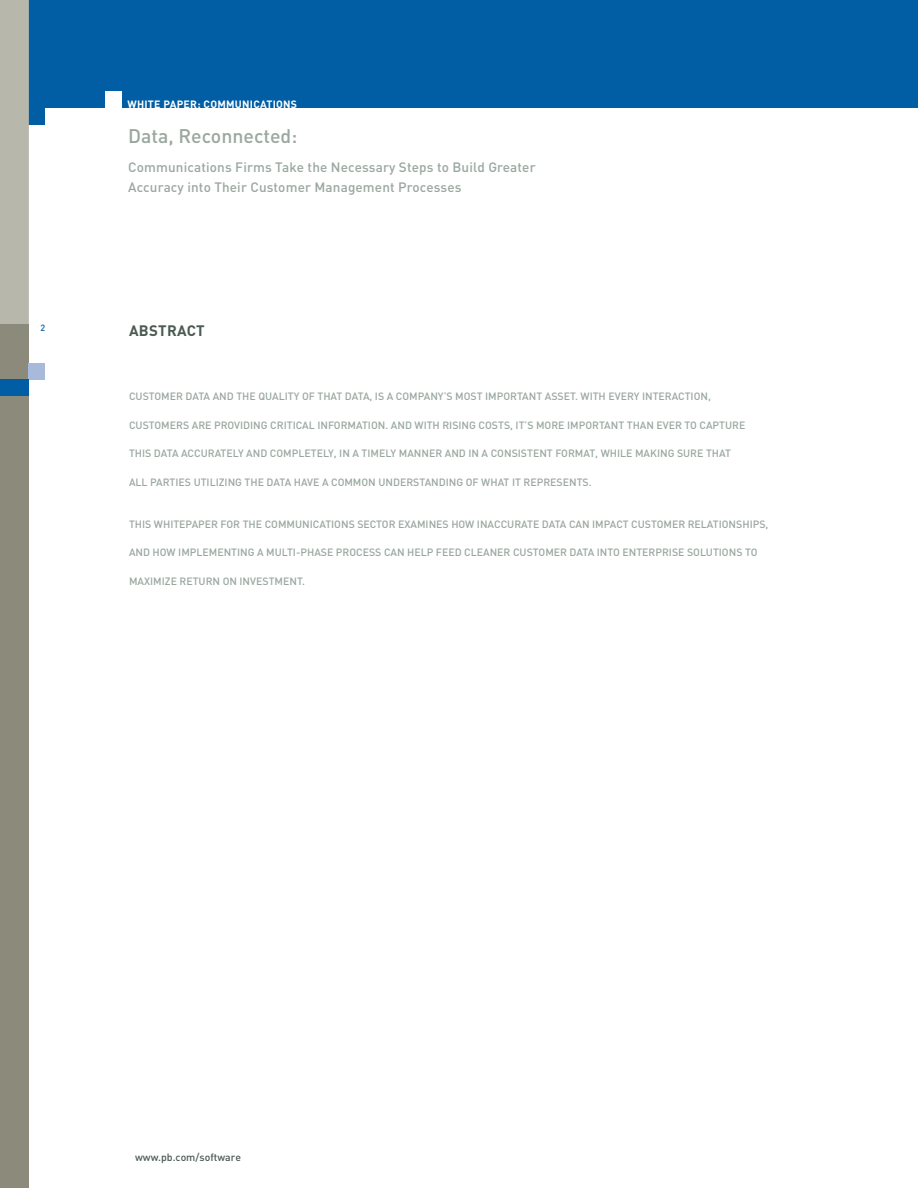
<style>
.page{position:relative;width:918px;height:1188px;background:#fff}
.page>*{position:absolute;margin:0;border:0;box-sizing:border-box;transform-origin:0 0}
.t1{font:500 19.5px "DIN";color:#9aa79f}
.t2{font:700 15px "DIN";letter-spacing:.02em;color:#4b5a52}
.t3{font:500 13.5px/19.5px "DIN";letter-spacing:.01em;color:#9aa79f}
.t4{font:500 10.5px "DIN";color:#9aa79f}
.t5{font:700 10.5px "DIN";letter-spacing:.025em;color:#fff}
.t6{font:500 10.5px "DIN";color:#4b5a52}
.t7{font:500 9px "DIN";color:#015ea5}
</style>
<div class="page">
<div style="left:29px;top:0;width:889px;height:108px;background:#015ea5"></div>
<div style="left:0;top:324px;width:29px;height:864px;background:#8c8a7b"></div>
<div style="left:29px;top:363px;width:16px;height:16px;background:#a8badc"></div>
<div style="left:105px;top:92px;width:17px;height:16px;background:#fff"></div>
<div style="left:29px;top:108px;width:16px;height:16px;background:#015ea5"></div>
<div style="left:0;top:380px;width:29px;height:16px;background:#015ea5"></div>
<div style="left:0;top:0;width:29px;height:324px;background:#b7b7ac"></div>
<p class="t5" style="left:127px;top:97px;width:171px">WHITE PAPER: COMMUNICATIONS</p>
<h1 class="t1" style="left:128px;top:123px;width:171px">Data, Reconnected:</h1>
<p class="t3" style="left:128px;top:157px;width:409px">Communications Firms Take the Necessary Steps to Build Greater<br>Accuracy into Their Customer Management Processes</p>
<p class="t7" style="left:40px;top:322px;width:6px">2</p>
<h2 class="t2" style="left:129px;top:321px;width:77px">ABSTRACT</h2>
<p class="t4" style="left:129px;top:390px;width:583px">CUSTOMER DATA AND THE QUALITY OF THAT DATA, IS A COMPANY’S MOST IMPORTANT ASSET. WITH EVERY INTERACTION,</p>
<p class="t4" style="left:129px;top:418px;width:618px">CUSTOMERS ARE PROVIDING CRITICAL INFORMATION. AND WITH RISING COSTS, IT’S MORE IMPORTANT THAN EVER TO CAPTURE</p>
<p class="t4" style="left:129px;top:447px;width:604px">THIS DATA ACCURATELY AND COMPLETELY, IN A TIMELY MANNER AND IN A CONSISTENT FORMAT, WHILE MAKING SURE THAT</p>
<p class="t4" style="left:129px;top:475px;width:464px">ALL PARTIES UTILIZING THE DATA HAVE A COMMON UNDERSTANDING OF WHAT IT REPRESENTS.</p>
<p class="t4" style="left:129px;top:517px;width:641px">THIS WHITEPAPER FOR THE COMMUNICATIONS SECTOR EXAMINES HOW INACCURATE DATA CAN IMPACT CUSTOMER RELATIONSHIPS,</p>
<p class="t4" style="left:129px;top:546px;width:630px">AND HOW IMPLEMENTING A MULTI-PHASE PROCESS CAN HELP FEED CLEANER CUSTOMER DATA INTO ENTERPRISE SOLUTIONS TO</p>
<p class="t4" style="left:129px;top:574px;width:177px">MAXIMIZE RETURN ON INVESTMENT.</p>
<p class="t6" style="left:135px;top:1151px;width:107px">www.pb.com/software</p>
</div>
